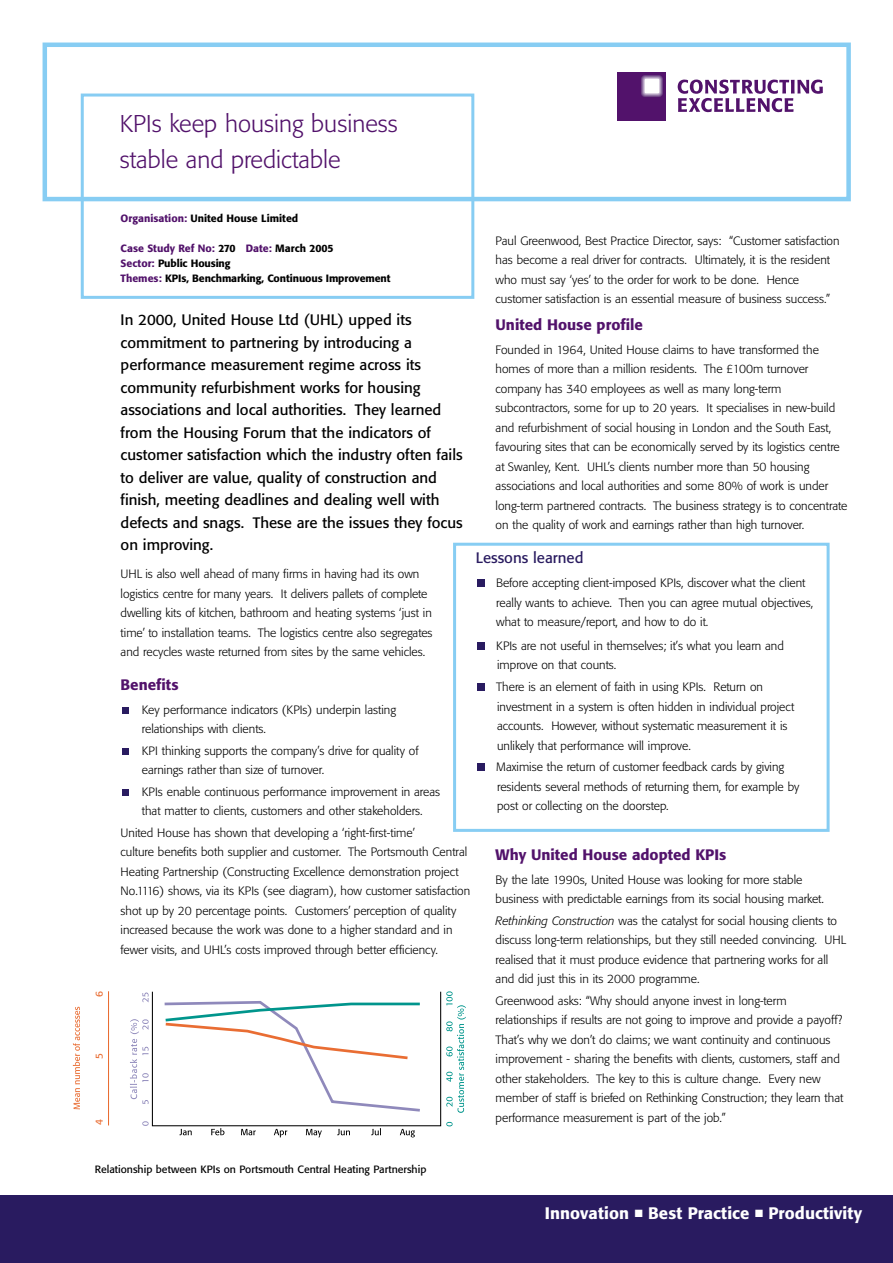
<style>
.page{position:relative;width:893px;height:1263px;background:#fff}
.page>*{position:absolute;margin:0;border:0;box-sizing:border-box;transform-origin:0 0}
.t1{font:300 24px/36px "Formata BQ";color:#52126b}
.t2{font:500 16.5px "Formata BQ";letter-spacing:.005em;color:#fff}
.t3{font:15px/22.5px "Formata BQ";color:#000}
.t4{font:500 15px "Formata BQ";color:#52126b}
.t5{font:15px "Formata BQ";color:#291b60}
.t6{font:300 12px/19.5px "Formata BQ";color:#000}
.t7{font:500 10.5px/15px "Formata BQ";color:#000}
.t8{font:10.5px "Formata BQ";color:#000}
.t9{font:10.2px "Formata BQ";color:#e96d33}
.s1{color:#52126b}
.s2{font-style:italic}
</style>
<div class="page">
<div style="left:122px;top:789px;width:6px;height:7px;background:#291b60"></div>
<div style="left:122px;top:748px;width:6px;height:7px;background:#291b60"></div>
<div style="left:122px;top:707px;width:6px;height:7px;background:#291b60"></div>
<div style="left:0;top:1195px;width:892px;height:68px;background:#291b60"></div>
<div style="left:81px;top:94px;width:393px;height:205px;border:3px solid #87cdf3"></div>
<div style="left:43px;top:43px;width:807px;height:158px;border:4px solid #87cdf3"></div>
<div style="left:617px;top:72px;width:49px;height:49px;background:#52126b"></div>
<div style="left:640px;top:75px;width:23px;height:22px;background:#551c6f;border-radius:4px"></div>
<div style="left:641px;top:75px;width:22px;height:22px;background:#63367c;border-radius:4px"></div>
<div style="left:641px;top:75px;width:21px;height:22px;background:#6c4283;border-radius:4px"></div>
<div style="left:641px;top:76px;width:21px;height:21px;background:#714887;border-radius:4px"></div>
<div style="left:641px;top:76px;width:21px;height:20px;background:#77508d;border-radius:4px"></div>
<div style="left:642px;top:76px;width:20px;height:20px;background:#8b6b9f;border-radius:4px"></div>
<div style="left:642px;top:77px;width:19px;height:18px;background:#906fa2;border-radius:3px"></div>
<svg style="left:643px;top:77px;width:18px;height:18px"></svg>
<svg style="left:643px;top:77px;width:17px;height:18px"></svg>
<svg style="left:643px;top:78px;width:17px;height:17px"></svg>
<div style="left:643px;top:78px;width:17px;height:16px;background:#b39fc1;border-radius:2px"></div>
<svg style="left:644px;top:78px;width:16px;height:16px"></svg>
<svg style="left:644px;top:78px;width:15px;height:16px"></svg>
<svg style="left:644px;top:79px;width:15px;height:15px"></svg>
<div style="left:644px;top:79px;width:15px;height:14px;background:#dad0e0;border-radius:2px"></div>
<div style="left:645px;top:79px;width:14px;height:14px;background:#fff;border-radius:2px"></div>
<div style="left:645px;top:79px;width:13px;height:14px;background:#fff"></div>
<svg style="left:677px;top:80px;width:145px;height:32px"></svg>
<div style="left:453px;top:543px;width:376px;height:289px;border:3px solid #87cdf3"></div>
<div style="left:477px;top:764px;width:8px;height:7px;background:#291b60"></div>
<div style="left:477px;top:684px;width:8px;height:7px;background:#291b60"></div>
<div style="left:477px;top:642px;width:8px;height:8px;background:#291b60"></div>
<div style="left:477px;top:580px;width:8px;height:7px;background:#291b60"></div>
<div style="left:152px;top:991px;width:289px;height:135px;border:1px solid #000"></div>
<svg style="left:179px;top:1129px;width:13px;height:6px"></svg>
<svg style="left:211px;top:1128px;width:13px;height:7px"></svg>
<svg style="left:241px;top:1129px;width:15px;height:6px"></svg>
<svg style="left:274px;top:1129px;width:13px;height:8px"></svg>
<svg style="left:306px;top:1129px;width:16px;height:8px"></svg>
<svg style="left:337px;top:1129px;width:13px;height:6px"></svg>
<svg style="left:371px;top:1128px;width:10px;height:7px"></svg>
<svg style="left:400px;top:1129px;width:15px;height:8px"></svg>
<svg style="left:142px;top:1121px;width:6px;height:5px"></svg>
<svg style="left:142px;top:993px;width:6px;height:9px"></svg>
<svg style="left:130px;top:1019px;width:18px;height:85px"></svg>
<svg style="left:446px;top:1122px;width:6px;height:4px"></svg>
<svg style="left:446px;top:991px;width:20px;height:122px"></svg>
<hr style="left:108px;top:991px;width:1px;height:134px;background:#e96d33">
<svg style="left:73px;top:1007px;width:7px;height:102px"></svg>
<svg style="left:164px;top:1001px;width:256px;height:111px"></svg>
<p class="t9" style="left:94px;top:997px;width:7px;rotate:-90deg">6</p>
<p class="t9" style="left:94px;top:1059px;width:7px;rotate:-90deg">5</p>
<p class="t9" style="left:94px;top:1125px;width:7px;rotate:-90deg">4</p>
<h1 class="t1" style="left:120px;top:107px;width:280px">KPIs keep housing business stable and predictable</h1>
<p class="t7" style="left:121px;top:212px;width:179px"><span class="s1">Organisation:</span> United House Limited</p>
<p class="t7" style="left:121px;top:242px;width:271px"><span class="s1">Case Study Ref No:</span> 270 <span class="s1">Date:</span> March 2005<br><span class="s1">Sector:</span> Public Housing<br><span class="s1">Themes:</span> KPIs, Benchmarking, Continuous Improvement</p>
<p class="t6" style="left:495px;top:231px;width:345px">Paul Greenwood, Best Practice Director, says: “Customer satisfaction has become a real driver for contracts. Ultimately, it is the resident who must say ‘yes’ to the order for work to be done. Hence customer satisfaction is an essential measure of business success.”</p>
<p class="t4" style="left:495px;top:318px;width:149px">United House profile</p>
<p class="t6" style="left:495px;top:341px;width:353px">Founded in 1964, United House claims to have transformed the homes of more than a million residents. The £100m turnover company has 340 employees as well as many long-term subcontractors, some for up to 20 years. It specialises in new-build and refurbishment of social housing in London and the South East, favouring sites that can be economically served by its logistics centre at Swanley, Kent. UHL’s clients number more than 50 housing associations and local authorities and some 80% of work is under long-term partnered contracts. The business strategy is to concentrate on the quality of work and earnings rather than high turnover.</p>
<p class="t3" style="left:121px;top:310px;width:343px">In 2000, United House Ltd (UHL) upped its commitment to partnering by introducing a performance measurement regime across its community refurbishment works for housing associations and local authorities. They learned from the Housing Forum that the indicators of customer satisfaction which the industry often fails to deliver are value, quality of construction and finish, meeting deadlines and dealing well with defects and snags. These are the issues they focus on improving.</p>
<p class="t6" style="left:121px;top:565px;width:313px">UHL is also well ahead of many firms in having had its own logistics centre for many years. It delivers pallets of complete dwelling kits of kitchen, bathroom and heating systems ‘just in time’ to installation teams. The logistics centre also segregates and recycles waste returned from sites by the same vehicles.</p>
<p class="t4" style="left:121px;top:677px;width:60px">Benefits</p>
<p class="t6" style="left:142px;top:700px;width:256px">Key performance indicators (KPIs) underpin lasting relationships with clients.</p>
<p class="t6" style="left:142px;top:741px;width:278px">KPI thinking supports the company’s drive for quality of earnings rather than size of turnover.</p>
<p class="t6" style="left:142px;top:783px;width:300px">KPIs enable continuous performance improvement in areas that matter to clients, customers and other stakeholders.</p>
<p class="t6" style="left:121px;top:824px;width:351px">United House has shown that developing a ‘right-first-time’<br>culture benefits both supplier and customer. The Portsmouth Central Heating Partnership (Constructing Excellence demonstration project No.1116) shows, via its KPIs (see diagram), how customer satisfaction shot up by 20 percentage points. Customers’ perception of quality increased because the work was done to a higher standard and in fewer visits, and UHL’s costs improved through better efficiency.</p>
<p class="t5" style="left:476px;top:551px;width:109px">Lessons learned</p>
<p class="t6" style="left:496px;top:574px;width:318px">Before accepting client-imposed KPIs, discover what the client really wants to achieve. Then you can agree mutual objectives, what to measure/report, and how to do it.</p>
<p class="t6" style="left:496px;top:637px;width:289px">KPIs are not useful in themselves; it’s what you learn and improve on that counts.</p>
<p class="t6" style="left:496px;top:678px;width:299px">There is an element of faith in using KPIs. Return on investment in a system is often hidden in individual project accounts. However, without systematic measurement it is unlikely that performance will improve.</p>
<p class="t6" style="left:496px;top:758px;width:304px">Maximise the return of customer feedback cards by giving residents several methods of returning them, for example by post or collecting on the doorstep.</p>
<p class="t4" style="left:495px;top:847px;width:232px">Why United House adopted KPIs</p>
<p class="t6" style="left:495px;top:870px;width:330px">By the late 1990s, United House was looking for more stable business with predictable earnings from its social housing market.</p>
<p class="t6" style="left:495px;top:911px;width:352px"><span class="s2">Rethinking Construction</span> was the catalyst for social housing clients to discuss long-term relationships, but they still needed convincing. UHL realised that it must produce evidence that partnering works for all and did just this in its 2000 programme.</p>
<p class="t6" style="left:495px;top:991px;width:349px">Greenwood asks: “Why should anyone invest in long-term relationships if results are not going to improve and provide a payoff?<br>That’s why we don’t do claims; we want continuity and continuous improvement - sharing the benefits with clients, customers, staff and other stakeholders. The key to this is culture change. Every new member of staff is briefed on Rethinking Construction; they learn that performance measurement is part of the job.”</p>
<p class="t8" style="left:95px;top:1164px;width:333px">Relationship between KPIs on Portsmouth Central Heating Partnership</p>
<h2 class="t2" style="left:545px;top:1205px;width:319px">Innovation ■ Best Practice ■ Productivity</h2>
</div>
